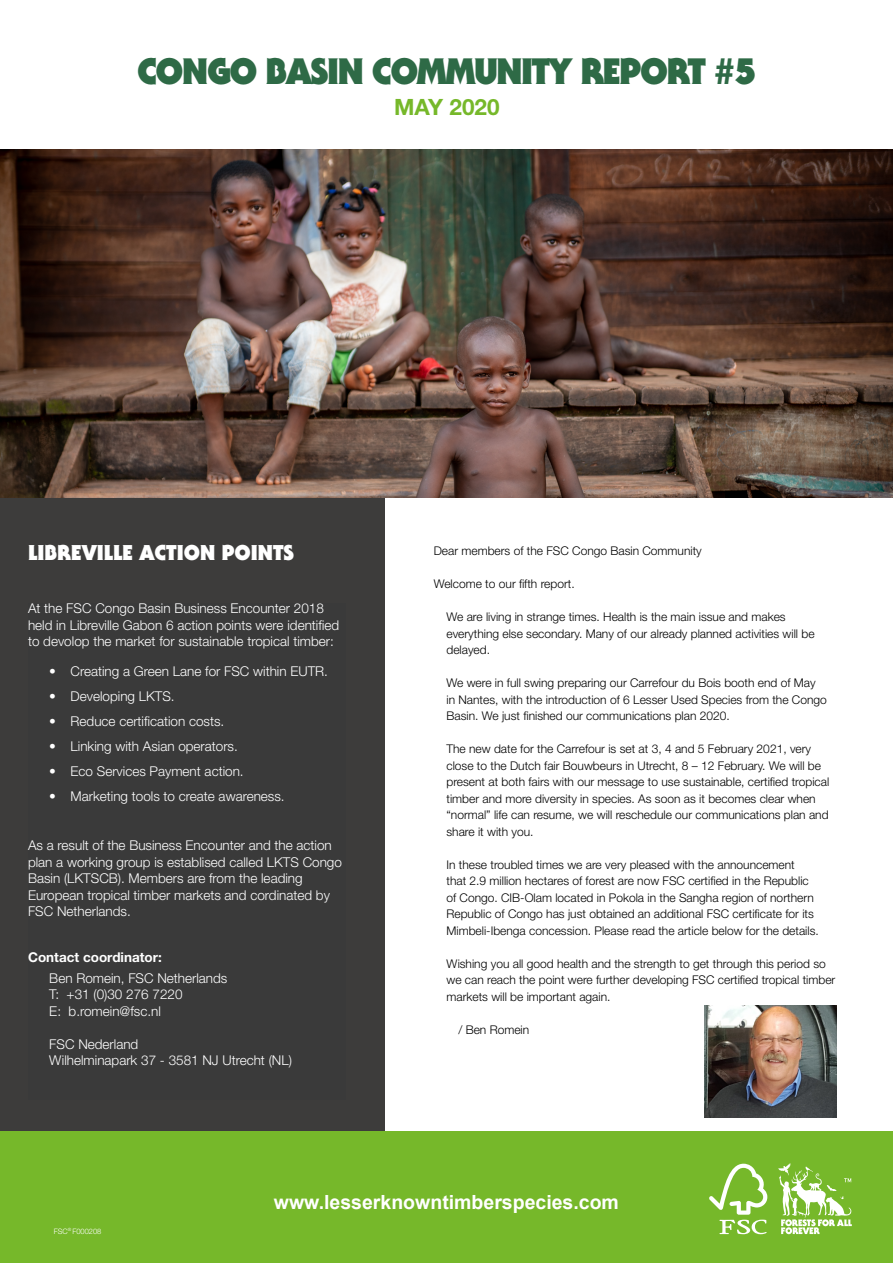
<style>
.page{position:relative;width:893px;height:1263px;background:#fff}
.page>*{position:absolute;margin:0;border:0;box-sizing:border-box;transform-origin:0 0}
.t1{font:900 36px "Serif Gothic Std";letter-spacing:-.04em;color:#2e6a46}
.t2{font:700 22.5px "Helvetica Neue LT Std";color:#76b82a}
.t3{font:900 21px "Serif Gothic Std";color:#fff}
.t4{font:700 19.5px "Arial";color:#fff}
.t5{font:300 13.5px/16.5px "Helvetica Neue LT Std";color:#fff}
.t6{font:700 13.5px "Helvetica Neue LT Std";color:#fff}
.t7{font:300 12px/16.5px "Helvetica Neue LT Std";color:#000}
.t8{font:300 7.5px "Helvetica Neue LT Std";color:#fff}
</style>
<div class="page">
<div style="left:0;top:1131px;width:893px;height:132px;background:#76b82a"></div>
<svg style="left:709px;top:1164px;width:58px;height:70px"></svg>
<svg style="left:778px;top:1163px;width:74px;height:71px"></svg>
<div style="left:0;top:497px;width:385px;height:634px;background:#3d3c3b"></div>
<img style="left:0;top:149px;width:893px;height:348px">
<img style="left:705px;top:1005px;width:132px;height:112px">
<h1 class="t1" style="left:137px;top:49px;width:621px">CONGO BASIN COMMUNITY REPORT #5</h1>
<h2 class="t2" style="left:394px;top:93px;width:107px">MAY 2020</h2>
<h3 class="t3" style="left:28px;top:539px;width:267px">LIBREVILLE ACTION POINTS</h3>
<p class="t5" style="left:28px;top:600px;width:313px">At the FSC Congo Basin Business Encounter 2018 held in Libreville Gabon 6 action points were identified to devolop the market for sustainable tropical timber:</p>
<p class="t5" style="left:49px;top:662px;width:280px">• Creating a Green Lane for FSC within EUTR.</p>
<p class="t5" style="left:49px;top:687px;width:127px">• Developing LKTS.</p>
<p class="t5" style="left:49px;top:712px;width:177px">• Reduce certification costs.</p>
<p class="t5" style="left:49px;top:737px;width:190px">• Linking with Asian operators.</p>
<p class="t5" style="left:49px;top:762px;width:196px">• Eco Services Payment action.</p>
<p class="t5" style="left:49px;top:787px;width:237px">• Marketing tools to create awareness.</p>
<p class="t5" style="left:28px;top:837px;width:315px">As a result of the Business Encounter and the action plan a working group is establised called LKTS Congo Basin (LKTSCB). Members are from the leading European tropical timber markets and cordinated by FSC Netherlands.</p>
<p class="t6" style="left:28px;top:949px;width:135px">Contact coordinator:</p>
<p class="t5" style="left:49px;top:969px;width:180px">Ben Romein, FSC Netherlands<br>T: +31 (0)30 276 7220<br>E: b.romein@fsc.nl</p>
<p class="t5" style="left:49px;top:1035px;width:244px">FSC Nederland<br>Wilhelminapark 37 - 3581 NJ Utrecht (NL)</p>
<p class="t7" style="left:434px;top:542px;width:270px">Dear members of the FSC Congo Basin Community</p>
<p class="t7" style="left:434px;top:575px;width:142px">Welcome to our fifth report.</p>
<p class="t7" style="left:446px;top:608px;width:370px">We are living in strange times. Health is the main issue and makes everything else secondary. Many of our already planned activities will be delayed.</p>
<p class="t7" style="left:446px;top:674px;width:382px">We were in full swing preparing our Carrefour du Bois booth end of May in Nantes, with the introduction of 6 Lesser Used Species from the Congo<br>Basin. We just finished our communications plan 2020.</p>
<p class="t7" style="left:446px;top:740px;width:384px">The new date for the Carrefour is set at 3, 4 and 5 February 2021, very close to the Dutch fair Bouwbeurs in Utrecht, 8 – 12 February. We will be present at both fairs with our message to use sustainable, certified tropical timber and more diversity in species. As soon as it becomes clear when “normal” life can resume, we will reschedule our communications plan and share it with you.</p>
<p class="t7" style="left:446px;top:856px;width:374px">In these troubled times we are very pleased with the announcement<br>that 2.9 million hectares of forest are now FSC certified in the Republic of Congo. CIB-Olam located in Pokola in the Sangha region of northern Republic of Congo has just obtained an additional FSC certificate for its Mimbeli-Ibenga concession. Please read the article below for the details.</p>
<p class="t7" style="left:446px;top:955px;width:390px">Wishing you all good health and the strength to get through this period so we can reach the point were further developing FSC certified tropical timber markets will be important again.</p>
<p class="t7" style="left:458px;top:1021px;width:72px">/ Ben Romein</p>
<p class="t8" style="left:54px;top:1226px;width:49px">FSC<sup>®</sup> F000208</p>
<h3 class="t4" style="left:274px;top:1188px;width:346px">www.lesserknowntimberspecies.com</h3>
</div>
